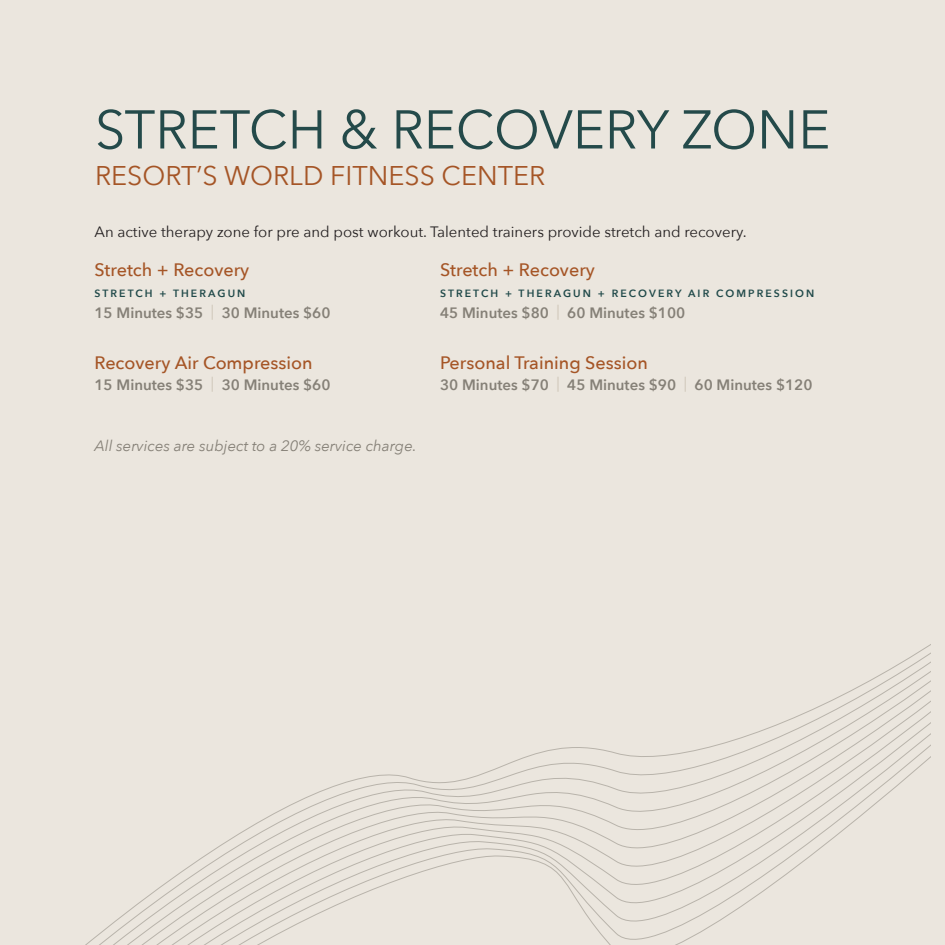
<style>
.page{position:relative;width:945px;height:945px;background:#ebe6de}
.page>*{position:absolute;margin:0;border:0;box-sizing:border-box;transform-origin:0 0}
.t1{font:54px "Avenir Next";color:#244a4a}
.t2{font:27px "Avenir Next";color:#a55526}
.t3{font:500 18px "Avenir Next";color:#a55526}
.t4{font:600 15px "Avenir Next";color:#858077}
.t5{font:15px "Avenir Next";color:#231f20}
.t6{font:italic 15px "Avenir Next";color:#858077}
.t7{font:600 10.5px "Avenir Next";letter-spacing:.2em;color:#214a4a}
.s1{font-weight:500;color:#d4ccbf}
</style>
<div class="page">
<svg style="left:85px;top:644px;width:846px;height:301px"></svg>
<p class="t1" style="left:95px;top:84px;width:737px">STRETCH &amp; RECOVERY ZONE</p>
<p class="t2" style="left:95px;top:152px;width:452px">RESORT’S WORLD FITNESS CENTER</p>
<p class="t5" style="left:94px;top:219px;width:654px">An active therapy zone for pre and post workout. Talented trainers provide stretch and recovery.</p>
<p class="t3" style="left:94px;top:255px;width:156px">Stretch + Recovery</p>
<p class="t7" style="left:94px;top:285px;width:153px">STRETCH + THERAGUN</p>
<p class="t4" style="left:94px;top:300px;width:238px">15 Minutes $35 <span class="s1">|</span> 30 Minutes $60</p>
<p class="t3" style="left:94px;top:347px;width:220px">Recovery Air Compression</p>
<p class="t4" style="left:94px;top:372px;width:238px">15 Minutes $35 <span class="s1">|</span> 30 Minutes $60</p>
<p class="t3" style="left:440px;top:255px;width:156px">Stretch + Recovery</p>
<p class="t7" style="left:440px;top:285px;width:376px">STRETCH + THERAGUN + RECOVERY AIR COMPRESSION</p>
<p class="t4" style="left:440px;top:300px;width:247px">45 Minutes $80 <span class="s1">|</span> 60 Minutes $100</p>
<p class="t3" style="left:440px;top:347px;width:209px">Personal Training Session</p>
<p class="t4" style="left:440px;top:372px;width:374px">30 Minutes $70 <span class="s1">|</span> 45 Minutes $90 <span class="s1">|</span> 60 Minutes $120</p>
<p class="t6" style="left:94px;top:433px;width:324px">All services are subject to a 20% service charge.</p>
</div>
